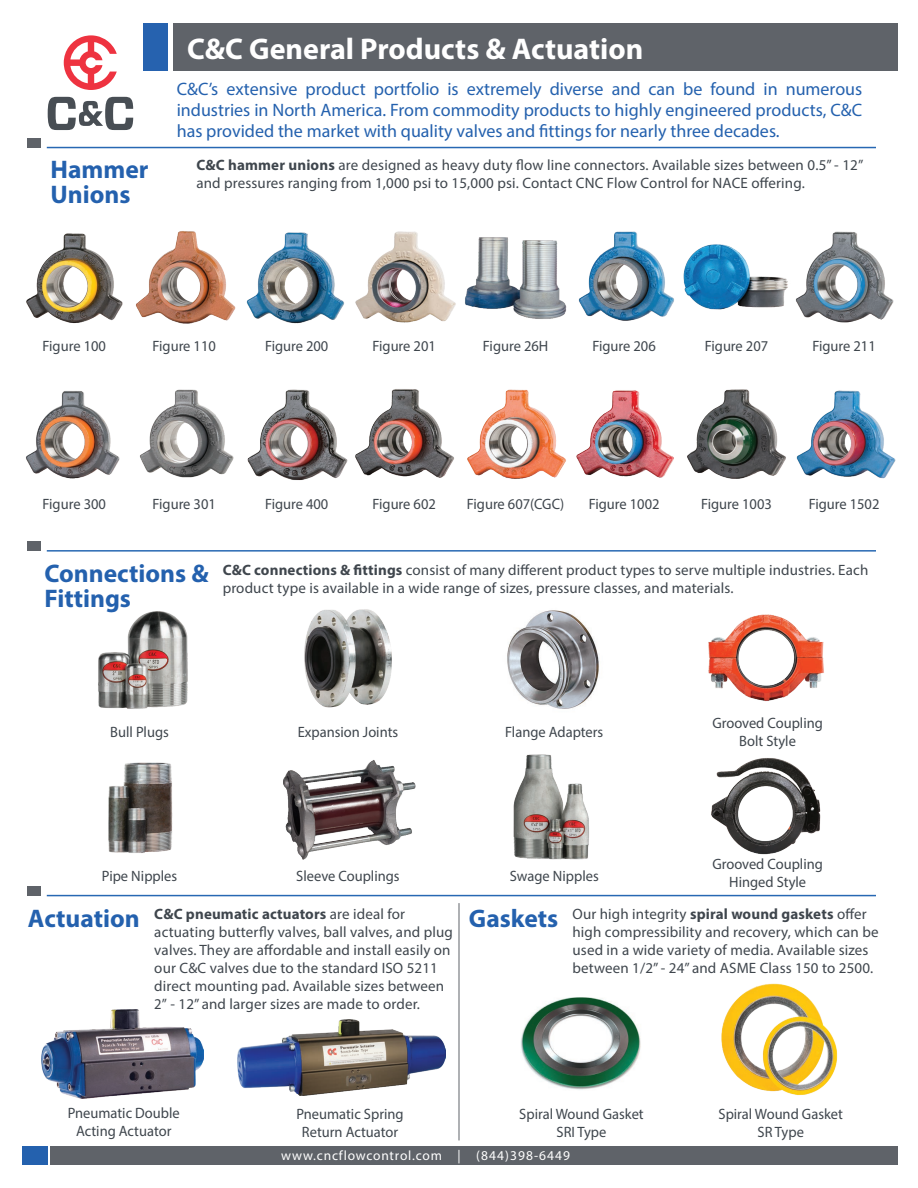
<style>
.page{position:relative;width:918px;height:1188px;background:#fff}
.page>*{position:absolute;margin:0;border:0;box-sizing:border-box;transform-origin:0 0}
.t1{font:700 30px "Myriad Pro";color:#fff}
.t2{font:700 25.5px/25.5px "Myriad Pro";color:#2461ae}
.t3{font:18px/21px "Myriad Pro";color:#2461ae;text-align:justify}
.t4{font:15px/18px "Myriad Pro";letter-spacing:.005em;color:#3f464d;text-align:center}
.t5{font:13.5px "Myriad Pro";letter-spacing:.06em;color:#fff}
.s1{font-weight:700}
</style>
<div class="page">
<img style="left:507px;top:610px;width:92px;height:99px">
<img style="left:708px;top:614px;width:116px;height:87px">
<img style="left:513px;top:754px;width:76px;height:106px">
<img style="left:711px;top:758px;width:110px;height:97px">
<img style="left:283px;top:760px;width:133px;height:100px">
<img style="left:98px;top:611px;width:90px;height:98px">
<img style="left:304px;top:609px;width:88px;height:99px">
<img style="left:108px;top:762px;width:65px;height:91px">
<img style="left:721px;top:983px;width:117px;height:112px">
<img style="left:521px;top:998px;width:120px;height:92px">
<svg style="left:64px;top:35px;width:53px;height:55px"></svg>
<svg style="left:48px;top:97px;width:85px;height:33px"></svg>
<div style="left:174px;top:23px;width:724px;height:48px;background:#5f6369"></div>
<div style="left:143px;top:23px;width:24px;height:48px;background:#2662af"></div>
<div style="left:27px;top:138px;width:14px;height:10px;background:#5f6369"></div>
<hr style="left:47px;top:147px;width:829px;height:1px;background:#2768b3">
<div style="left:27px;top:541px;width:14px;height:10px;background:#5f6369"></div>
<hr style="left:47px;top:550px;width:829px;height:2px;background:#2768b3">
<hr style="left:459px;top:903px;width:1px;height:237px;background:#5f6369">
<div style="left:27px;top:886px;width:14px;height:10px;background:#5f6369"></div>
<hr style="left:47px;top:895px;width:829px;height:1px;background:#2768b3">
<img style="left:42px;top:1010px;width:162px;height:88px">
<img style="left:237px;top:1020px;width:209px;height:75px">
<img style="left:26px;top:233px;width:97px;height:91px">
<img style="left:26px;top:391px;width:94px;height:88px">
<img style="left:136px;top:231px;width:100px;height:93px">
<img style="left:140px;top:389px;width:94px;height:89px">
<img style="left:246px;top:232px;width:98px;height:92px">
<img style="left:247px;top:389px;width:101px;height:91px">
<img style="left:355px;top:231px;width:101px;height:92px">
<img style="left:355px;top:389px;width:99px;height:89px">
<img style="left:465px;top:237px;width:102px;height:82px">
<img style="left:467px;top:389px;width:99px;height:90px">
<img style="left:578px;top:231px;width:96px;height:90px">
<img style="left:576px;top:390px;width:98px;height:88px">
<img style="left:683px;top:244px;width:105px;height:66px">
<img style="left:687px;top:389px;width:99px;height:90px">
<img style="left:796px;top:231px;width:98px;height:92px">
<img style="left:796px;top:390px;width:100px;height:89px">
<div style="left:50px;top:1146px;width:847px;height:18px;background:#5f6369"></div>
<div style="left:22px;top:1146px;width:26px;height:18px;background:#2461ae"></div>
<h1 class="t1" style="left:187px;top:30px;width:458px">C&amp;C General Products &amp; Actuation</h1>
<h2 class="t2" style="left:50px;top:155px;width:100px">Hammer<br>Unions</h2>
<p class="t3" style="left:177px;top:78px;width:687px">C&amp;C’s extensive product portfolio is extremely diverse and can be found in numerous industries in North America. From commodity products to highly engineered products, C&amp;C has provided the market with quality valves and fittings for nearly three decades.</p>
<p class="t4" style="left:196px;top:155px;width:669px;text-align:left"><span class="s1">C&amp;C hammer unions</span> are designed as heavy duty flow line connectors. Available sizes between 0.5” - 12” and pressures ranging from 1,000 psi to 15,000 psi. Contact CNC Flow Control for NACE offering.</p>
<p class="t4" style="left:43px;top:337px;width:65px">Figure 100</p>
<p class="t4" style="left:153px;top:337px;width:65px">Figure 110</p>
<p class="t4" style="left:265px;top:337px;width:65px">Figure 200</p>
<p class="t4" style="left:373px;top:337px;width:65px">Figure 201</p>
<p class="t4" style="left:483px;top:337px;width:67px">Figure 26H</p>
<p class="t4" style="left:592px;top:337px;width:65px">Figure 206</p>
<p class="t4" style="left:705px;top:337px;width:65px">Figure 207</p>
<p class="t4" style="left:812px;top:337px;width:65px">Figure 211</p>
<p class="t4" style="left:43px;top:494px;width:65px">Figure 300</p>
<p class="t4" style="left:153px;top:494px;width:65px">Figure 301</p>
<p class="t4" style="left:265px;top:494px;width:65px">Figure 400</p>
<p class="t4" style="left:373px;top:494px;width:65px">Figure 602</p>
<p class="t4" style="left:467px;top:494px;width:99px">Figure 607(CGC)</p>
<p class="t4" style="left:589px;top:494px;width:72px">Figure 1002</p>
<p class="t4" style="left:701px;top:494px;width:72px">Figure 1003</p>
<p class="t4" style="left:809px;top:494px;width:72px">Figure 1502</p>
<h2 class="t2" style="left:44px;top:559px;width:166px">Connections &amp;<br>Fittings</h2>
<p class="t4" style="left:223px;top:561px;width:647px;text-align:left"><span class="s1">C&amp;C connections &amp; fittings</span> consist of many different product types to serve multiple industries. Each product type is available in a wide range of sizes, pressure classes, and materials.</p>
<p class="t4" style="left:110px;top:722px;width:60px">Bull Plugs</p>
<p class="t4" style="left:298px;top:722px;width:102px">Expansion Joints</p>
<p class="t4" style="left:505px;top:722px;width:100px">Flange Adapters</p>
<p class="t4" style="left:712px;top:713px;width:112px">Grooved Coupling<br>Bolt Style</p>
<p class="t4" style="left:102px;top:867px;width:77px">Pipe Nipples</p>
<p class="t4" style="left:296px;top:867px;width:105px">Sleeve Couplings</p>
<p class="t4" style="left:510px;top:867px;width:91px">Swage Nipples</p>
<p class="t4" style="left:712px;top:855px;width:112px">Grooved Coupling<br>Hinged Style</p>
<p class="t4" style="left:154px;top:904px;width:300px;text-align:left"><span class="s1">C&amp;C pneumatic actuators</span> are ideal for actuating butterfly valves, ball valves, and plug valves. They are affordable and install easily on our C&amp;C valves due to the standard ISO 5211 direct mounting pad. Available sizes between 2” - 12” and larger sizes are made to order.</p>
<p class="t4" style="left:573px;top:904px;width:308px;text-align:left">Our high integrity <span class="s1">spiral wound gaskets</span> offer high compressibility and recovery, which can be used in a wide variety of media. Available sizes between 1/2” - 24” and ASME Class 150 to 2500.</p>
<h2 class="t2" style="left:28px;top:904px;width:113px">Actuation</h2>
<h2 class="t2" style="left:469px;top:904px;width:91px">Gaskets</h2>
<p class="t4" style="left:68px;top:1104px;width:114px">Pneumatic Double<br>Acting Actuator</p>
<p class="t4" style="left:296px;top:1105px;width:109px">Pneumatic Spring<br>Return Actuator</p>
<p class="t4" style="left:519px;top:1105px;width:126px">Spiral Wound Gasket<br>SRI Type</p>
<p class="t4" style="left:719px;top:1105px;width:126px">Spiral Wound Gasket<br>SR Type</p>
<p class="t5" style="left:281px;top:1147px;width:290px">www.cncflowcontrol.com | (844)398-6449</p>
</div>
